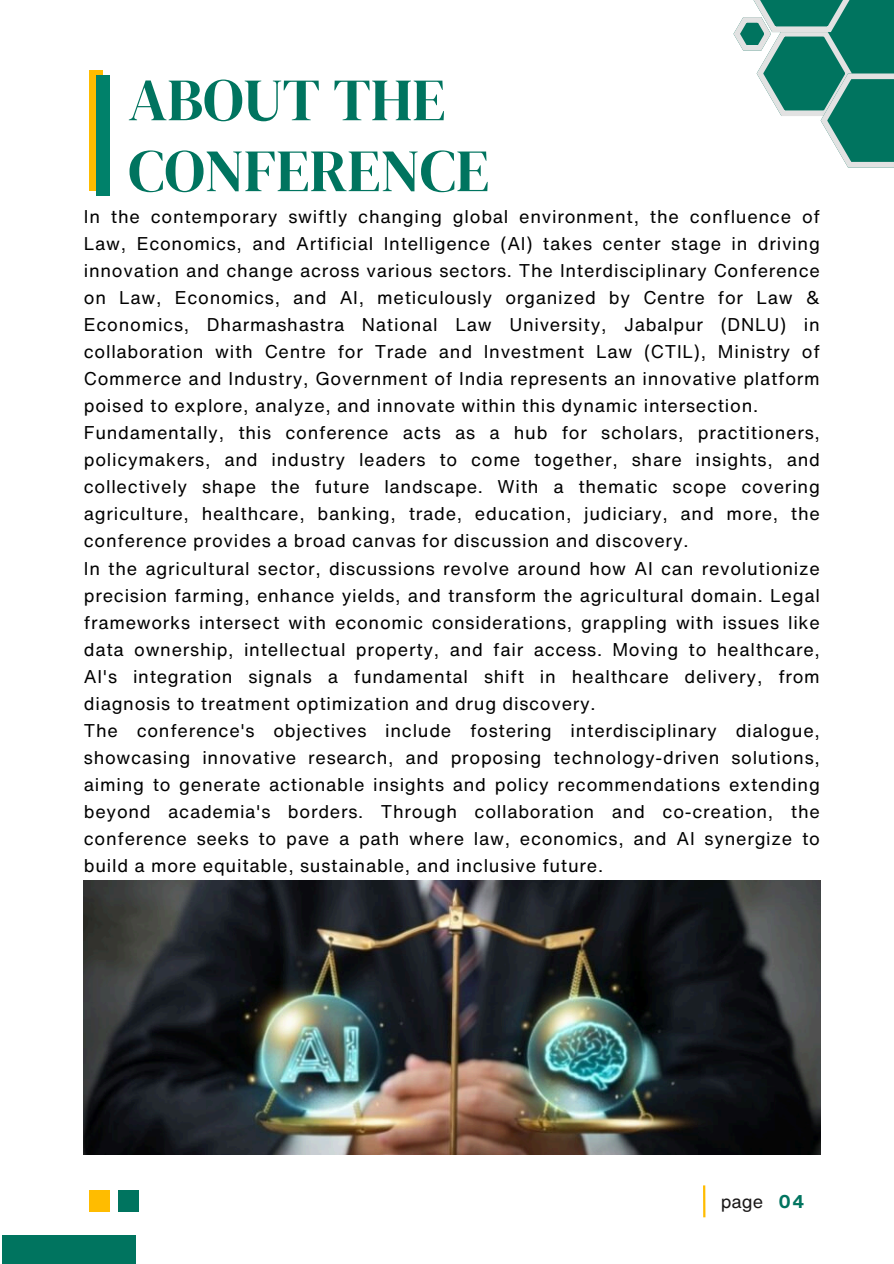
<style>
.page{position:relative;width:894px;height:1264px;background:#fff}
.page>*{position:absolute;margin:0;border:0;box-sizing:border-box;transform-origin:0 0}
.t1{font:60px/70.8px "DM Serif Display";color:#00745f}
.t2{font:18px/27px "Helvetica Now Text";letter-spacing:.04em;color:#000;text-align:justify}
.t3{font:18px "Helvetica Now Text";color:#191717}
.t4{font:700 18px "Helvetica Now Text";color:#00745f}
</style>
<div class="page">
<div style="left:89px;top:71px;width:14px;height:120px;background:#ffbc00"></div>
<svg style="left:733px;top:0;width:160px;height:167px"></svg>
<div style="left:89px;top:1190px;width:21px;height:21px;background:#ffbc00"></div>
<div style="left:118px;top:1190px;width:20px;height:21px;background:#00745f"></div>
<div style="left:2px;top:1234px;width:134px;height:29px;background:#00745f"></div>
<hr style="left:702px;top:1185px;width:3px;height:32px;background:#ffbc00">
<div style="left:96px;top:75px;width:14px;height:120px;background:#00816a"></div>
<img style="left:84px;top:880px;width:736px;height:274px">
<p class="t1" style="left:128px;top:64px;width:362px">ABOUT THE<br>CONFERENCE</p>
<h1 class="t2" style="left:84px;top:203px;width:737px">In the contemporary swiftly changing global environment, the confluence of Law, Economics, and Artificial Intelligence (AI) takes center stage in driving innovation and change across various sectors. The Interdisciplinary Conference on Law, Economics, and AI, meticulously organized by Centre for Law &amp; Economics, Dharmashastra National Law University, Jabalpur (DNLU) in collaboration with Centre for Trade and Investment Law (CTIL), Ministry of Commerce and Industry, Government of India represents an innovative platform poised to explore, analyze, and innovate within this dynamic intersection.</h1>
<p class="t2" style="left:84px;top:419px;width:737px">Fundamentally, this conference acts as a hub for scholars, practitioners, policymakers, and industry leaders to come together, share insights, and collectively shape the future landscape. With a thematic scope covering agriculture, healthcare, banking, trade, education, judiciary, and more, the conference provides a broad canvas for discussion and discovery.</p>
<p class="t2" style="left:84px;top:554px;width:737px">In the agricultural sector, discussions revolve around how AI can revolutionize precision farming, enhance yields, and transform the agricultural domain. Legal frameworks intersect with economic considerations, grappling with issues like data ownership, intellectual property, and fair access. Moving to healthcare, AI's integration signals a fundamental shift in healthcare delivery, from diagnosis to treatment optimization and drug discovery.</p>
<p class="t2" style="left:84px;top:716px;width:737px">The conference's objectives include fostering interdisciplinary dialogue, showcasing innovative research, and proposing technology-driven solutions, aiming to generate actionable insights and policy recommendations extending beyond academia's borders. Through collaboration and co-creation, the conference seeks to pave a path where law, economics, and AI synergize to build a more equitable, sustainable, and inclusive future.</p>
<p class="t3" style="left:720px;top:1188px;width:44px">page</p>
<p class="t4" style="left:778px;top:1188px;width:27px">04</p>
</div>
